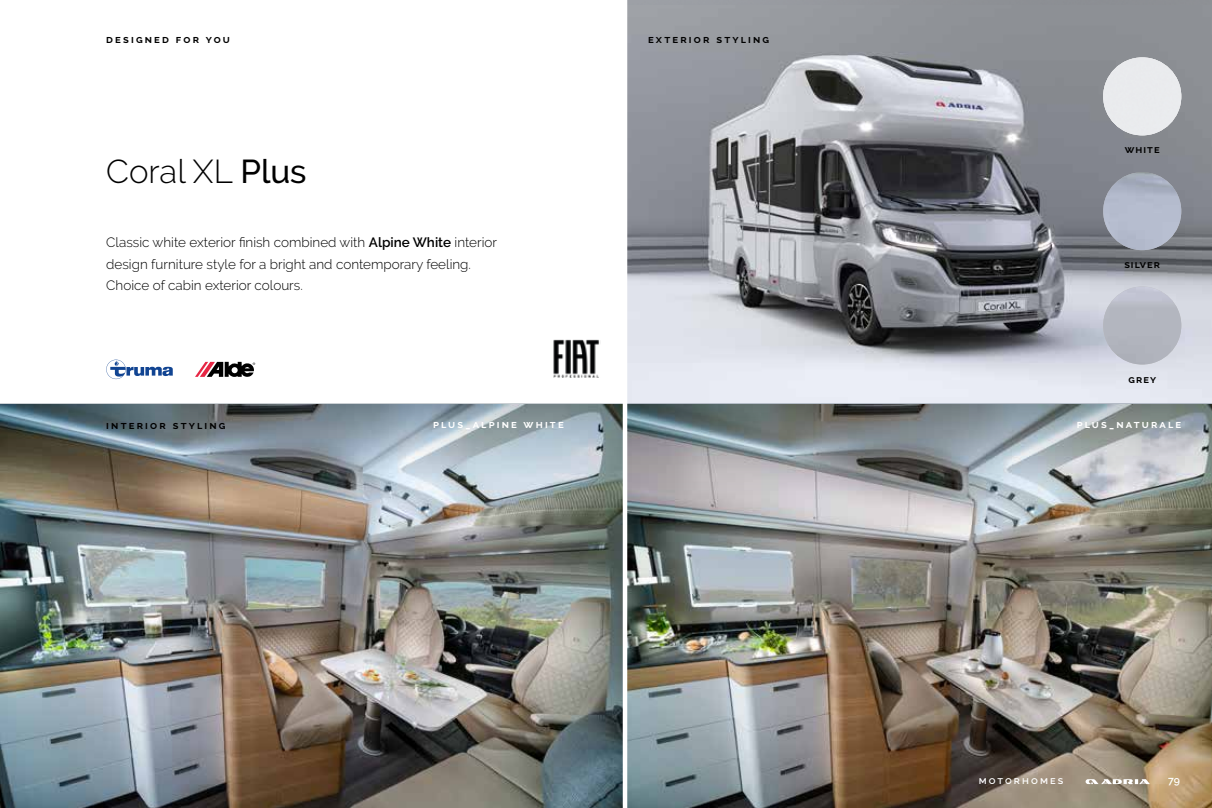
<style>
.page{position:relative;width:1212px;height:808px;background:#fff}
.page>*{position:absolute;margin:0;border:0;box-sizing:border-box;transform-origin:0 0}
.t1{font:300 33px "Raleway";color:#000}
.t2{font:300 13.5px/21.6px "Raleway";color:#000}
.t3{font:700 10.8px "Raleway";letter-spacing:.2em;color:#000}
.t4{font:700 10.8px "Raleway";letter-spacing:.2em;color:#fff}
.t5{font:700 10.5px "Raleway";letter-spacing:.1em;color:#000}
.t6{font:600 10.5px "Raleway";letter-spacing:.2em;color:#fff}
.s1{font-weight:500}
.s2{font-weight:600}
</style>
<div class="page">
<img style="left:627px;top:4px;width:585px;height:804px">
<img style="left:0;top:483px;width:623px;height:325px">
<svg style="left:195px;top:362px;width:60px;height:15px"></svg>
<svg style="left:106px;top:360px;width:67px;height:19px"></svg>
<img style="left:553px;top:339px;width:47px;height:39px">
<img style="left:0;top:404px;width:623px;height:79px">
<svg style="left:627px;top:404px;width:585px;height:99px;background:#959b9e"></svg>
<div style="left:1103px;top:57px;width:78px;height:78px;background:#eaebed;border-radius:39px"></div>
<img style="left:1103px;top:287px;width:78px;height:77px;border-radius:39px">
<img style="left:1103px;top:172px;width:78px;height:78px;border-radius:39px">
<svg style="left:1085px;top:779px;width:65px;height:5px"></svg>
<p class="t3" style="left:106px;top:33px;width:125px">designed for you</p>
<h1 class="t1" style="left:106px;top:152px;width:202px">Coral XL <span class="s1">Plus</span></h1>
<p class="t2" style="left:106px;top:231px;width:392px">Classic white exterior finish combined with <span class="s2">Alpine White</span> interior design furniture style for a bright and contemporary feeling.<br>Choice of cabin exterior colours.</p>
<p class="t3" style="left:648px;top:33px;width:123px">exterior styling</p>
<p class="t5" style="left:1125px;top:144px;width:36px">white</p>
<p class="t5" style="left:1124px;top:258px;width:37px">silver</p>
<p class="t5" style="left:1128px;top:373px;width:29px">grey</p>
<p class="t3" style="left:106px;top:419px;width:121px">interior styling</p>
<p class="t4" style="left:433px;top:418px;width:132px">plus_alpine white</p>
<p class="t4" style="left:1077px;top:418px;width:106px">plus_naturale</p>
<p class="t6" style="left:979px;top:774px;width:86px">motorhomes</p>
<p class="t6" style="left:1168px;top:774px;width:13px">79</p>
</div>
